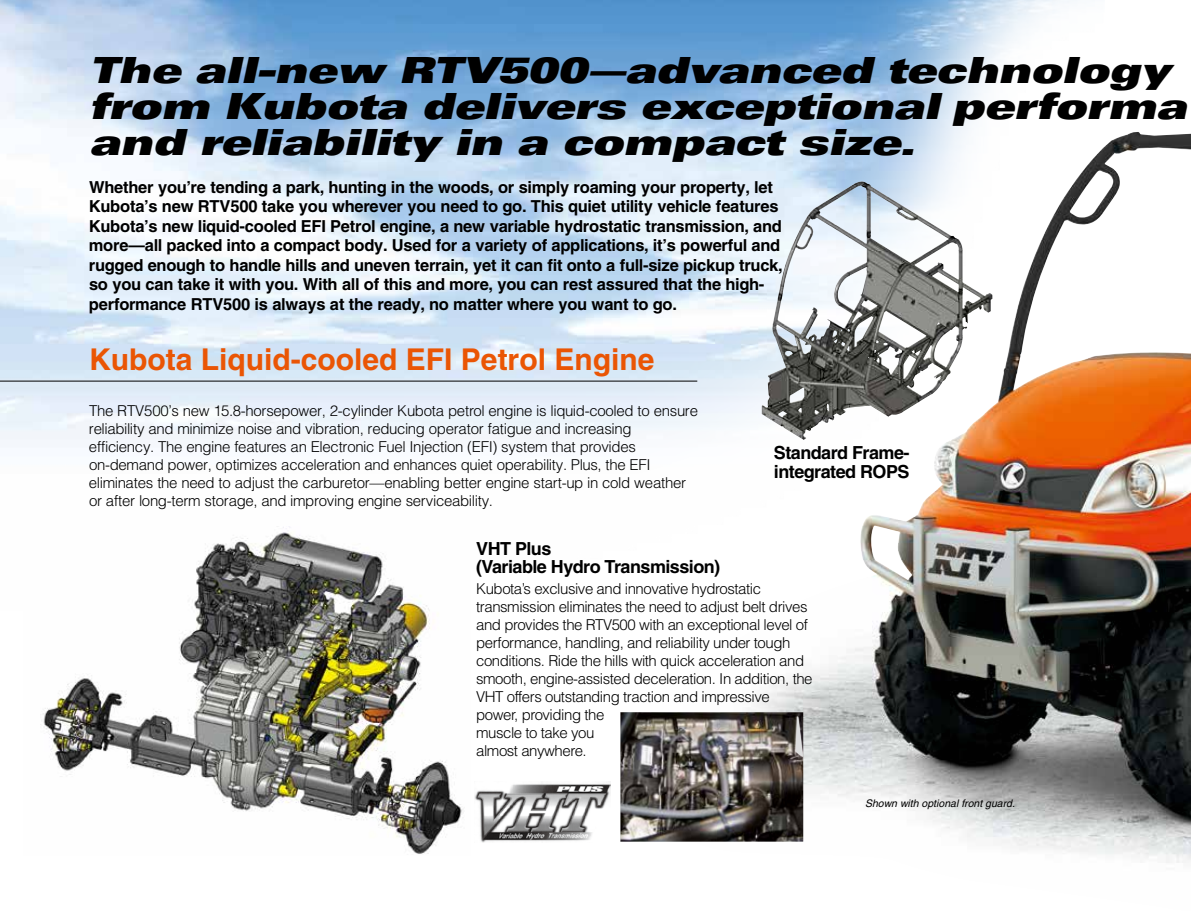
<style>
.page{position:relative;width:1191px;height:915px;background:#fff}
.page>*{position:absolute;margin:0;border:0;box-sizing:border-box;transform-origin:0 0}
.t1{font:italic 900 expanded 36px/36px "Univers";letter-spacing:-.015em;color:#000}
.t2{font:700 30px "Helvetica";color:#ea5504}
.t3{font:700 18px/18px "Helvetica";letter-spacing:-.03em;color:#000}
.t4{font:700 16.5px/19.5px "Helvetica";letter-spacing:-.02em;color:#000}
.t5{font:300 15px/18px "Helvetica";letter-spacing:-.03em;color:#000}
.t6{font:italic 10.5px "Helvetica";color:#000}
.s1{font-stretch:normal}
</style>
<div class="page">
<img style="left:0;top:0;width:1077px;height:447px">
<img style="left:40px;top:526px;width:423px;height:328px">
<img style="left:683px;top:132px;width:508px;height:731px">
<hr style="left:0;top:380px;width:697px;height:1px;background:#000">
<img style="left:620px;top:712px;width:183px;height:129px">
<img style="left:761px;top:181px;width:204px;height:258px">
<img style="left:474px;top:783px;width:137px;height:58px">
<h1 class="t1" style="left:89px;top:52px;width:1099px">The all-new RTV500<span class="s1">—</span>advanced technology from Kubota delivers exceptional performa and reliability in a compact size.</h1>
<p class="t4" style="left:89px;top:177px;width:695px">Whether you’re tending a park, hunting in the woods, or simply roaming your property, let Kubota’s new RTV500 take you wherever you need to go. This quiet utility vehicle features Kubota’s new liquid-cooled EFI Petrol engine, a new variable hydrostatic transmission, and more—all packed into a compact body. Used for a variety of applications, it’s powerful and rugged enough to handle hills and uneven terrain, yet it can fit onto a full-size pickup truck, so you can take it with you. With all of this and more, you can rest assured that the high&shy;performance RTV500 is always at the ready, no matter where you want to go.</p>
<h2 class="t2" style="left:89px;top:341px;width:567px">Kubota Liquid-cooled EFI Petrol Engine</h2>
<p class="t5" style="left:89px;top:400px;width:610px">The RTV500’s new 15.8-horsepower, 2-cylinder Kubota petrol engine is liquid-cooled to ensure reliability and minimize noise and vibration, reducing operator fatigue and increasing efficiency. The engine features an Electronic Fuel Injection (EFI) system that provides on-demand power, optimizes acceleration and enhances quiet operability. Plus, the EFI eliminates the need to adjust the carburetor—enabling better engine start-up in cold weather or after long-term storage, and improving engine serviceability.</p>
<p class="t3" style="left:774px;top:442px;width:137px;line-height:19.5px">Standard Frame&shy;integrated ROPS</p>
<p class="t3" style="left:476px;top:539px;width:245px">VHT Plus<br>(Variable Hydro Transmission)</p>
<p class="t5" style="left:476px;top:579px;width:338px">Kubota’s exclusive and innovative hydrostatic transmission eliminates the need to adjust belt drives and provides the RTV500 with an exceptional level of performance, handling, and reliability under tough conditions. Ride the hills with quick acceleration and smooth, engine-assisted deceleration. In addition, the VHT offers outstanding traction and impressive power, providing the<br>muscle to take you<br>almost anywhere.</p>
<p class="t6" style="left:865px;top:796px;width:151px">Shown with optional front guard.</p>
</div>
